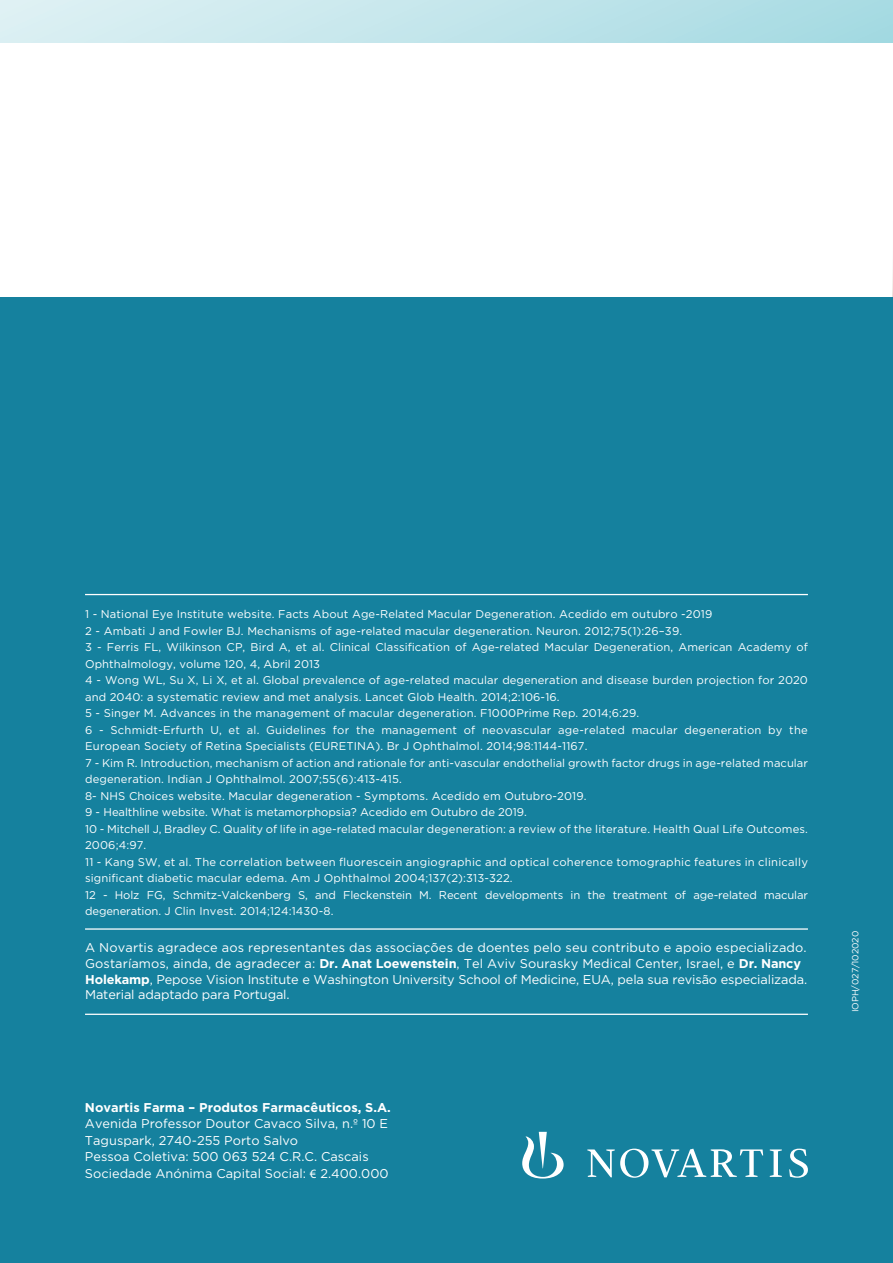
<style>
.page{position:relative;width:893px;height:1263px;background:#fff}
.page>*{position:absolute;margin:0;border:0;box-sizing:border-box;transform-origin:0 0}
.t1{font:12.75px/16.5px "Gotham";color:#fff}
.t2{font:700 12.75px "Gotham";color:#fff}
.t3{font:11.25px/16.5px "Gotham";letter-spacing:.01em;color:#fff}
.t4{font:9px "Gotham";color:#fff}
.s1{font-weight:700}
.s2{font-family:"Myriad Pro"}
</style>
<div class="page">
<svg style="left:892px;top:60px;width:1px;height:238px"></svg>
<div style="left:0;top:0;width:893px;height:43px;background:linear-gradient(to right,#dff1f4,#a6dae2)"></div>
<hr style="left:892px;top:0;width:1px;height:43px;background:#a4dae2">
<div style="left:0;top:298px;width:893px;height:965px;background:#15819e"></div>
<svg style="left:522px;top:1132px;width:286px;height:46px"></svg>
<hr style="left:85px;top:1014px;width:723px;height:1px;background:#fff">
<hr style="left:85px;top:928px;width:723px;height:2px;background:#fff">
<hr style="left:85px;top:594px;width:723px;height:1px;background:#fff">
<p class="t3" style="left:85px;top:606px;width:724px">1 - National Eye Institute website. Facts About Age-Related Macular Degeneration. Acedido em outubro -2019<br>2 - Ambati J and Fowler BJ. Mechanisms of age-related macular degeneration. Neuron. 2012;75(1):26–39.<br>3 - Ferris FL, Wilkinson CP, Bird A, et al. Clinical Classification of Age-related Macular Degeneration, American Academy of Ophthalmology, volume 120, 4, Abril 2013<br>4 - Wong WL, Su X, Li X, et al. Global prevalence of age-related macular degeneration and disease burden projection for 2020 and 2040: a systematic review and met analysis. Lancet Glob Health. 2014;2:106-16.<br>5 - Singer M. Advances in the management of macular degeneration. F1000Prime Rep. 2014;6:29.<br>6 - Schmidt-Erfurth U, et al. Guidelines for the management of neovascular age-related macular degeneration by the European Society of Retina Specialists (EURETINA). Br J Ophthalmol. 2014;98:1144-1167.<br>7 - Kim R. Introduction, mechanism of action and rationale for anti-vascular endothelial growth factor drugs in age-related macular degeneration. Indian J Ophthalmol. 2007;55(6):413-415.<br>8- NHS Choices website. Macular degeneration - Symptoms. Acedido em Outubro-2019.<br>9 - Healthline website. What is metamorphopsia? Acedido em Outubro de 2019.<br>10 - Mitchell J, Bradley C. Quality of life in age-related macular degeneration: a review of the literature. Health Qual Life Outcomes.<br>2006;4:97.<br>11 - Kang SW, et al. The correlation between fluorescein angiographic and optical coherence tomographic features in clinically significant diabetic macular edema. Am J Ophthalmol 2004;137(2):313-322.<br>12 - Holz FG, Schmitz-Valckenberg S, and Fleckenstein M. Recent developments in the treatment of age-related macular degeneration. J Clin Invest. 2014;124:1430-8.</p>
<p class="t1" style="left:85px;top:939px;width:724px;line-height:15.8px">A Novartis agradece aos representantes das associações de doentes pelo seu contributo e apoio especializado.<br>Gostaríamos, ainda, de agradecer a: <span class="s1">Dr. Anat Loewenstein</span>, Tel Aviv Sourasky Medical Center, Israel, e <span class="s1">Dr. Nancy Holekamp</span>, Pepose Vision Institute e Washington University School of Medicine, EUA, pela sua revisão especializada.<br>Material adaptado para Portugal.</p>
<p class="t2" style="left:85px;top:1100px;width:307px">Novartis Farma – Produtos Farmacêuticos, S.A.</p>
<p class="t1" style="left:85px;top:1115px;width:305px">Avenida Professor Doutor Cavaco Silva, n.º 10 E Taguspark, 2740-255 Porto Salvo<br>Pessoa Coletiva: 500 063 524 C.R.C. Cascais Sociedade Anónima Capital Social: <span class="s2">€</span> 2.400.000</p>
<p class="t4" style="left:849px;top:1012px;width:83px;rotate:-90deg">IOPH/027/102020</p>
</div>
